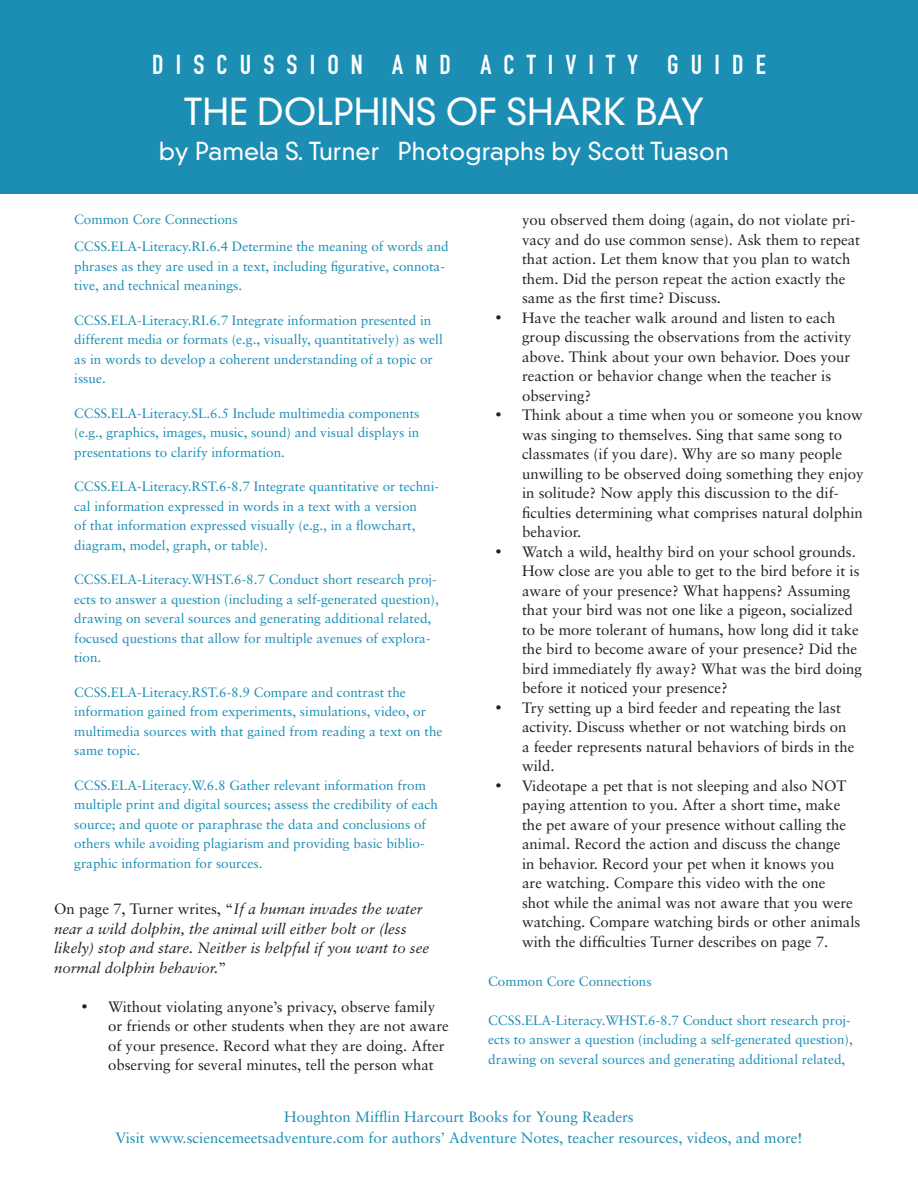
<style>
.page{position:relative;width:918px;height:1188px;background:#fff}
.page>*{position:absolute;margin:0;border:0;box-sizing:border-box;transform-origin:0 0}
.t1{font:300 36px "DIN Neuzeit Grotesk Std";color:#fff}
.t2{font:27px "DIN Engschrift Std";letter-spacing:.45em;color:#fff}
.t3{font:300 24px "DIN Neuzeit Grotesk Std";color:#fff}
.t4{font:15px/19.5px "Sabon";color:#231f20}
.t5{font:italic 15px/19.5px "Sabon";color:#231f20}
.t6{font:15px/21px "Sabon";color:#1c8eb4;text-align:center}
.t7{font:13.5px/19.5px "Sabon";color:#1c8eb4}
.s1{font-style:normal}
</style>
<div class="page">
<div style="left:0;top:0;width:918px;height:193px;background:#1c8eb4"></div>
<h2 class="t2" style="left:152px;top:49px;width:615px">DISCUSSION AND ACTIVITY GUIDE</h2>
<h1 class="t1" style="left:184px;top:90px;width:522px">The dolphins of shark bay</h1>
<h3 class="t3" style="left:159px;top:136px;width:572px">by Pamela S. Turner Photographs by Scott Tuason</h3>
<p class="t7" style="left:74px;top:206px;width:376px;line-height:27px">Common Core Connections<br>CCSS.ELA-Literacy.RI.6.4 Determine the meaning of words and</p>
<p class="t7" style="left:74px;top:256px;width:372px">phrases as they are used in a text, including figurative, connota&shy;tive, and technical meanings.</p>
<p class="t7" style="left:74px;top:310px;width:370px">CCSS.ELA-Literacy.RI.6.7 Integrate information presented in different media or formats (e.g., visually, quantitatively) as well as in words to develop a coherent understanding of a topic or issue.</p>
<p class="t7" style="left:74px;top:403px;width:347px;text-align:justify">CCSS.ELA-Literacy.SL.6.5 Include multimedia components (e.g., graphics, images, music, sound) and visual displays in presentations to clarify information.</p>
<p class="t7" style="left:74px;top:477px;width:366px">CCSS.ELA-Literacy.RST.6-8.7 Integrate quantitative or techni&shy;cal information expressed in words in a text with a version<br>of that information expressed visually (e.g., in a flowchart, diagram, model, graph, or table).</p>
<p class="t7" style="left:74px;top:570px;width:366px">CCSS.ELA-Literacy.WHST.6-8.7 Conduct short research proj&shy;ects to answer a question (including a self-generated question), drawing on several sources and generating additional related, focused questions that allow for multiple avenues of explora&shy;tion.</p>
<p class="t7" style="left:74px;top:682px;width:370px">CCSS.ELA-Literacy.RST.6-8.9 Compare and contrast the information gained from experiments, simulations, video, or multimedia sources with that gained from reading a text on the same topic.</p>
<p class="t7" style="left:74px;top:775px;width:365px">CCSS.ELA-Literacy.W.6.8 Gather relevant information from multiple print and digital sources; assess the credibility of each source; and quote or paraphrase the data and conclusions of others while avoiding plagiarism and providing basic biblio&shy;graphic information for sources.</p>
<p class="t5" style="left:54px;top:899px;width:377px"><span class="s1">On page 7, Turner writes, “</span>If a human invades the water near a wild dolphin, the animal will either bolt or (less likely) stop and stare. Neither is helpful if you want to see normal dolphin behavior.<span class="s1">”</span></p>
<p class="t4" style="left:108px;top:997px;width:342px;text-indent:-27px">• Without violating anyone’s privacy, observe family or friends or other students when they are not aware of your presence. Record what they are doing. After observing for several minutes, tell the person what</p>
<p class="t4" style="left:522px;top:210px;width:340px">you observed them doing (again, do not violate pri&shy;vacy and do use common sense). Ask them to repeat that action. Let them know that you plan to watch them. Did the person repeat the action exactly the same as the first time? Discuss.</p>
<p class="t4" style="left:522px;top:308px;width:331px;text-indent:-27px">• Have the teacher walk around and listen to each group discussing the observations from the activity above. Think about your own behavior. Does your reaction or behavior change when the teacher is observing?</p>
<p class="t4" style="left:522px;top:405px;width:343px;text-indent:-27px">• Think about a time when you or someone you know was singing to themselves. Sing that same song to classmates (if you dare). Why are so many people unwilling to be observed doing something they enjoy in solitude? Now apply this discussion to the dif&shy;ficulties determining what comprises natural dolphin behavior.</p>
<p class="t4" style="left:522px;top:542px;width:342px;text-indent:-27px">• Watch a wild, healthy bird on your school grounds.<br>How close are you able to get to the bird before it is aware of your presence? What happens? Assuming that your bird was not one like a pigeon, socialized to be more tolerant of humans, how long did it take the bird to become aware of your presence? Did the bird immediately fly away? What was the bird doing before it noticed your presence?</p>
<p class="t4" style="left:522px;top:698px;width:334px;text-indent:-27px">• Try setting up a bird feeder and repeating the last activity. Discuss whether or not watching birds on a feeder represents natural behaviors of birds in the wild.</p>
<p class="t4" style="left:522px;top:776px;width:340px;text-indent:-27px">• Videotape a pet that is not sleeping and also NOT paying attention to you. After a short time, make the pet aware of your presence without calling the animal. Record the action and discuss the change<br>in behavior. Record your pet when it knows you<br>are watching. Compare this video with the one<br>shot while the animal was not aware that you were watching. Compare watching birds or other animals with the difficulties Turner describes on page 7.</p>
<p class="t7" style="left:488px;top:971px;width:165px">Common Core Connections</p>
<p class="t7" style="left:488px;top:1010px;width:366px">CCSS.ELA-Literacy.WHST.6-8.7 Conduct short research proj&shy;ects to answer a question (including a self-generated question), drawing on several sources and generating additional related,</p>
<p class="t6" style="left:115px;top:1106px;width:689px">Houghton Mifflin Harcourt Books for Young Readers<br>Visit www.sciencemeetsadventure.com for authors’ Adventure Notes, teacher resources, videos, and more!</p>
</div>
